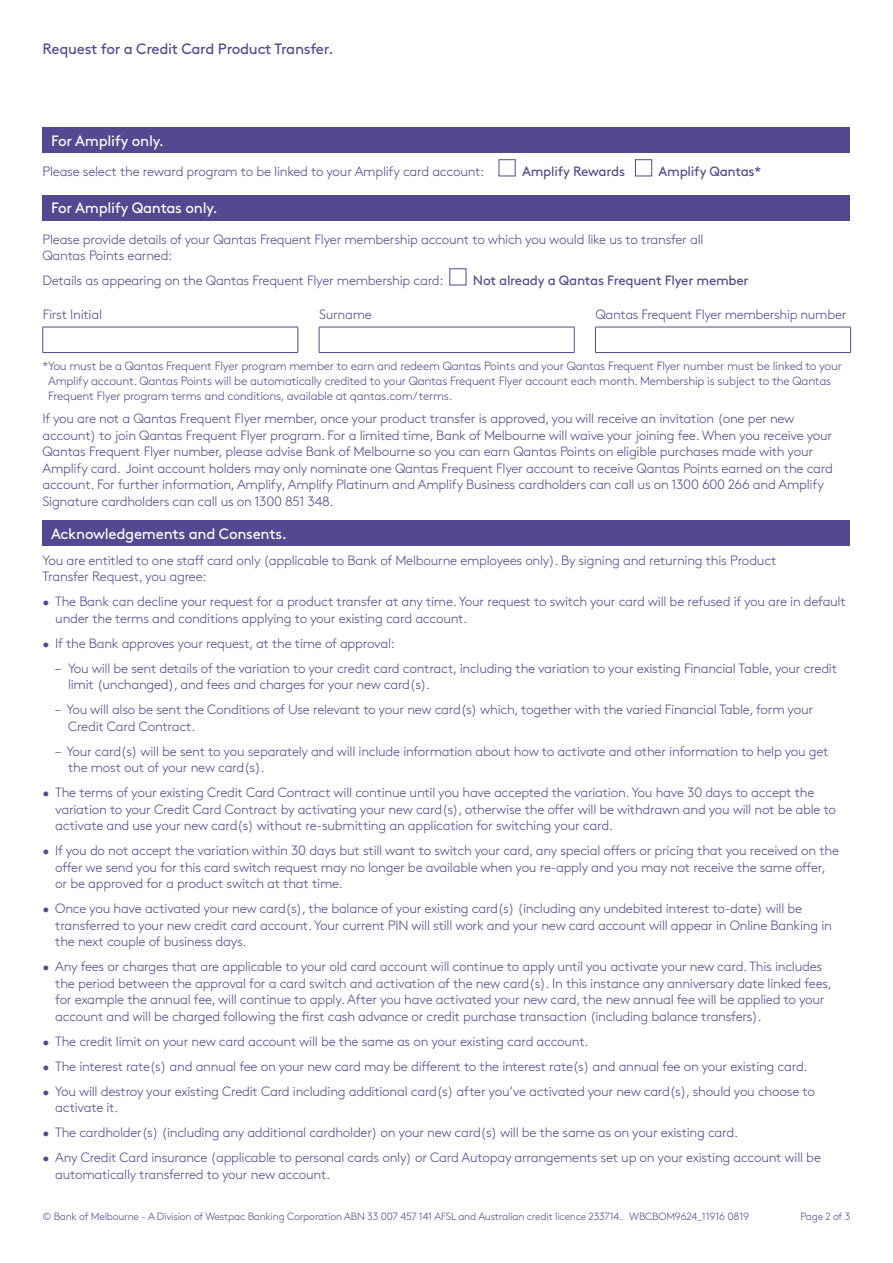
<style>
.page{position:relative;width:893px;height:1263px;background:#fff}
.page>*{position:absolute;margin:0;border:0;box-sizing:border-box;transform-origin:0 0}
.t1{font:15px "Brown";letter-spacing:-.02em;color:#fff}
.t2{font:15px "Brown";letter-spacing:-.02em;color:#534991}
.t3{font:300 13.5px/16.5px "Brown";letter-spacing:-.02em;color:#534991}
.t4{font:13.5px "Brown";letter-spacing:-.02em;color:#534991}
.t5{font:300 12px/15px "Brown";letter-spacing:-.02em;color:#534991}
.t6{font:300 10.5px "Brown";letter-spacing:-.02em;color:#534991}
</style>
<div class="page">
<div style="left:43px;top:128px;width:807px;height:25px;background:#534991"></div>
<div style="left:499px;top:159px;width:17px;height:17px;background:#fff;border:1px solid #534991"></div>
<div style="left:635px;top:159px;width:17px;height:17px;background:#fff;border:1px solid #534991"></div>
<div style="left:43px;top:195px;width:807px;height:26px;background:#534991"></div>
<div style="left:449px;top:268px;width:17px;height:17px;background:#fff;border:1px solid #534991"></div>
<svg style="left:42px;top:327px;width:809px;height:26px"></svg>
<hr style="left:43px;top:352px;width:255px;height:1px;background:#534991">
<div style="left:43px;top:520px;width:807px;height:26px;background:#534991"></div>
<p class="t2" style="left:43px;top:37px;width:293px">Request for a Credit Card Product Transfer.</p>
<p class="t1" style="left:51px;top:129px;width:114px">For Amplify only.</p>
<p class="t3" style="left:43px;top:162px;width:443px">Please select the reward program to be linked to your Amplify card account:</p>
<p class="t4" style="left:522px;top:161px;width:105px">Amplify Rewards</p>
<p class="t4" style="left:659px;top:161px;width:104px">Amplify Qantas*</p>
<p class="t1" style="left:51px;top:197px;width:168px">For Amplify Qantas only.</p>
<p class="t3" style="left:43px;top:230px;width:663px">Please provide details of your Qantas Frequent Flyer membership account to which you would like us to transfer all<br>Qantas Points earned:</p>
<p class="t3" style="left:43px;top:271px;width:403px">Details as appearing on the Qantas Frequent Flyer membership card:</p>
<p class="t4" style="left:473px;top:270px;width:277px">Not already a Qantas Frequent Flyer member</p>
<p class="t3" style="left:43px;top:305px;width:61px">First Initial</p>
<p class="t3" style="left:319px;top:305px;width:54px">Surname</p>
<p class="t3" style="left:595px;top:305px;width:252px">Qantas Frequent Flyer membership number</p>
<p class="t5" style="left:48px;top:358px;width:795px;text-indent:-6px">*You must be a Qantas Frequent Flyer program member to earn and redeem Qantas Points and your Qantas Frequent Flyer number must be linked to your<br>Amplify account. Qantas Points will be automatically credited to your Qantas Frequent Flyer account each month. Membership is subject to the Qantas<br>Frequent Flyer program terms and conditions, available at qantas.com/terms.</p>
<p class="t3" style="left:43px;top:409px;width:792px">If you are not a Qantas Frequent Flyer member, once your product transfer is approved, you will receive an invitation (one per new account) to join Qantas Frequent Flyer program. For a limited time, Bank of Melbourne will waive your joining fee. When you receive your Qantas Frequent Flyer number, please advise Bank of Melbourne so you can earn Qantas Points on eligible purchases made with your Amplify card. Joint account holders may only nominate one Qantas Frequent Flyer account to receive Qantas Points earned on the card account. For further information, Amplify, Amplify Platinum and Amplify Business cardholders can call us on 1300 600 266 and Amplify Signature cardholders can call us on 1300 851 348.</p>
<p class="t1" style="left:51px;top:522px;width:238px">Acknowledgements and Consents.</p>
<p class="t3" style="left:43px;top:551px;width:735px">You are entitled to one staff card only (applicable to Bank of Melbourne employees only). By signing and returning this Product<br>Transfer Request, you agree:</p>
<p class="t3" style="left:55px;top:592px;width:792px;text-indent:-13px">• The Bank can decline your request for a product transfer at any time. Your request to switch your card will be refused if you are in default under the terms and conditions applying to your existing card account.</p>
<p class="t3" style="left:43px;top:634px;width:354px">• If the Bank approves your request, at the time of approval:</p>
<p class="t3" style="left:68px;top:659px;width:771px;text-indent:-13px">– You will be sent details of the variation to your credit card contract, including the variation to your existing Financial Table, your credit limit (unchanged), and fees and charges for your new card(s).</p>
<p class="t3" style="left:68px;top:700px;width:747px;text-indent:-13px">– You will also be sent the Conditions of Use relevant to your new card(s) which, together with the varied Financial Table, form your<br>Credit Card Contract.</p>
<p class="t3" style="left:68px;top:742px;width:762px;text-indent:-13px">– Your card(s) will be sent to you separately and will include information about how to activate and other information to help you get the most out of your new card(s).</p>
<p class="t3" style="left:55px;top:783px;width:782px;text-indent:-13px">• The terms of your existing Credit Card Contract will continue until you have accepted the variation. You have 30 days to accept the variation to your Credit Card Contract by activating your new card(s), otherwise the offer will be withdrawn and you will not be able to activate and use your new card(s) without re-submitting an application for switching your card.</p>
<p class="t3" style="left:55px;top:841px;width:785px;text-indent:-13px">• If you do not accept the variation within 30 days but still want to switch your card, any special offers or pricing that you received on the offer we send you for this card switch request may no longer be available when you re-apply and you may not receive the same offer, or be approved for a product switch at that time.</p>
<p class="t3" style="left:55px;top:899px;width:778px;text-indent:-13px">• Once you have activated your new card(s), the balance of your existing card(s) (including any undebited interest to-date) will be transferred to your new credit card account. Your current PIN will still work and your new card account will appear in Online Banking in the next couple of business days.</p>
<p class="t3" style="left:55px;top:957px;width:778px;text-indent:-13px">• Any fees or charges that are applicable to your old card account will continue to apply until you activate your new card. This includes the period between the approval for a card switch and activation of the new card(s). In this instance any anniversary date linked fees, for example the annual fee, will continue to apply. After you have activated your new card, the new annual fee will be applied to your account and will be charged following the first cash advance or credit purchase transaction (including balance transfers).</p>
<p class="t3" style="left:43px;top:1032px;width:548px">• The credit limit on your new card account will be the same as on your existing card account.</p>
<p class="t3" style="left:43px;top:1057px;width:767px">• The interest rate(s) and annual fee on your new card may be different to the interest rate(s) and annual fee on your existing card.</p>
<p class="t3" style="left:55px;top:1082px;width:761px;text-indent:-13px">• You will destroy your existing Credit Card including additional card(s) after you’ve activated your new card(s), should you choose to activate it.</p>
<p class="t3" style="left:43px;top:1123px;width:697px">• The cardholder(s) (including any additional cardholder) on your new card(s) will be the same as on your existing card.</p>
<p class="t3" style="left:55px;top:1148px;width:767px;text-indent:-13px">• Any Credit Card insurance (applicable to personal cards only) or Card Autopay arrangements set up on your existing account will be automatically transferred to your new account.</p>
<p class="t6" style="left:43px;top:1208px;width:708px">© Bank of Melbourne - A Division of Westpac Banking Corporation ABN 33 007 457 141 AFSL and Australian credit licence 233714. WBCBOM9624_11916 0819</p>
<p class="t6" style="left:800px;top:1208px;width:51px">Page 2 of 3</p>
</div>
